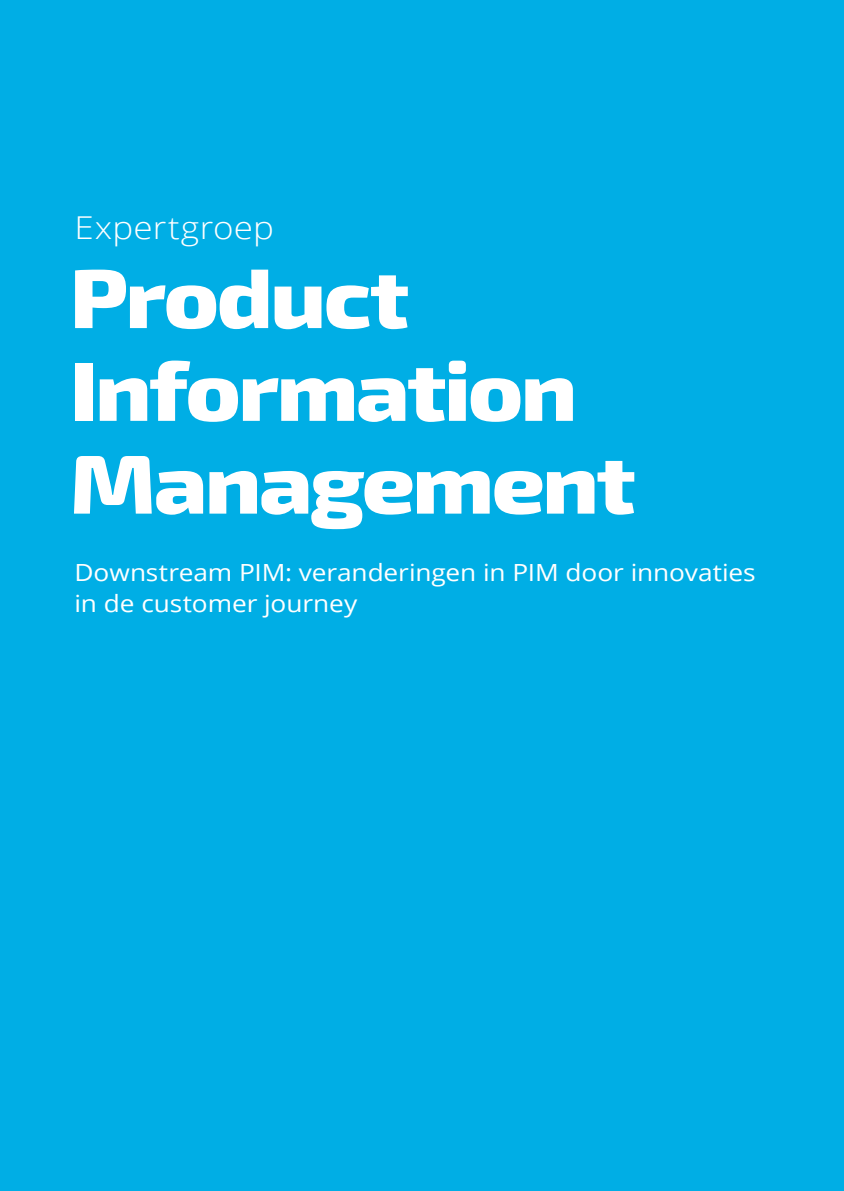
<style>
.page{position:relative;width:844px;height:1191px;background:#fff}
.page>*{position:absolute;margin:0;border:0;box-sizing:border-box;transform-origin:0 0}
.t1{font:800 83.48px/92.8px "Exo 2";letter-spacing:-.03em;color:#fff;scale:1.11 1}
.t2{font:300 31.5px "Open Sans";letter-spacing:.01em;color:#fff;scale:1.11 1}
.t3{font:23.62px/31.5px "Open Sans";letter-spacing:-.005em;color:#fff;scale:1.11 1}
</style>
<div class="page">
<div style="left:0;top:0;width:843px;height:1191px;background:#00aee5"></div>
<h2 class="t2" style="left:74px;top:206px;width:181px">Expertgroep</h2>
<h1 class="t1" style="left:69px;top:254px;width:511px">Product<br>Information<br>Management</h1>
<p class="t3" style="left:74px;top:556px;width:615px">Downstream PIM: veranderingen in PIM door innovaties in de customer journey</p>
</div>
